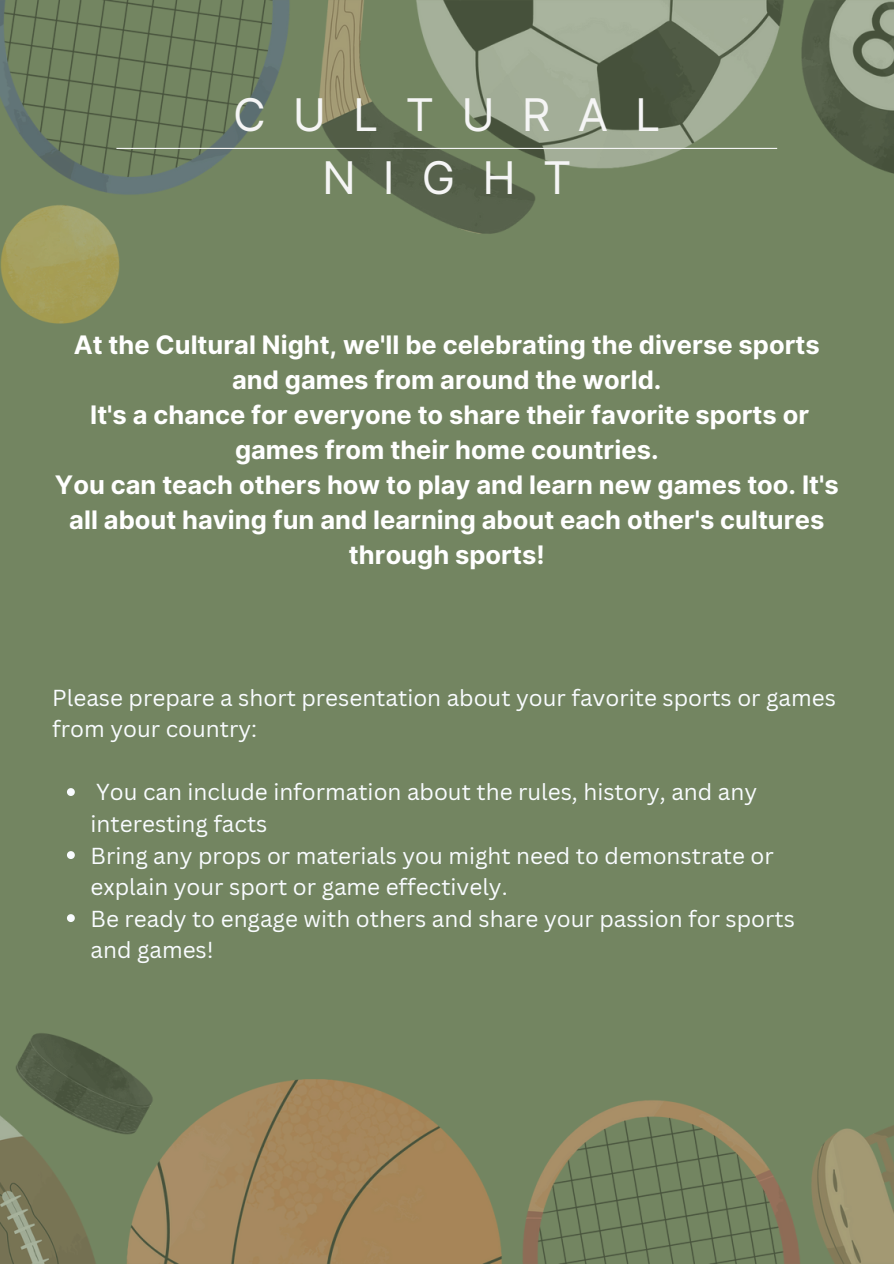
<style>
.page{position:relative;width:894px;height:1264px;background:#fff}
.page>*{position:absolute;margin:0;border:0;box-sizing:border-box;transform-origin:0 0}
.t1{font:45px/63px "Inter";letter-spacing:.6em;color:#f5f5f5;text-align:center}
.t2{font:700 25.5px/34.8px "Inter";color:#fff;text-align:center}
.t3{font:22.5px/31.5px "Canva Sans";color:#f9fcff}
</style>
<div class="page">
<img style="left:0;top:0;width:893px;height:1263px">
<hr style="left:116px;top:148px;width:661px;height:1px;background:#f5f5f5">
<svg style="left:67px;top:788px;width:8px;height:8px"></svg>
<svg style="left:67px;top:851px;width:8px;height:8px"></svg>
<svg style="left:67px;top:914px;width:8px;height:8px"></svg>
<p class="t1" style="left:233px;top:83px;width:429px">CULTURAL<br>NIGHT</p>
<h1 class="t2" style="left:55px;top:327px;width:785px">At the Cultural Night, we'll be celebrating the diverse sports and games from around the world.<br>It's a chance for everyone to share their favorite sports or games from their home countries.<br>You can teach others how to play and learn new games too. It's all about having fun and learning about each other's cultures through sports!</h1>
<h2 class="t3" style="left:52px;top:681px;width:784px">Please prepare a short presentation about your favorite sports or games from your country:</h2>
<p class="t3" style="left:91px;top:776px;width:668px">You can include information about the rules, history, and any interesting facts</p>
<p class="t3" style="left:91px;top:839px;width:684px">Bring any props or materials you might need to demonstrate or explain your sport or game effectively.</p>
<p class="t3" style="left:91px;top:902px;width:705px">Be ready to engage with others and share your passion for sports and games!</p>
</div>
